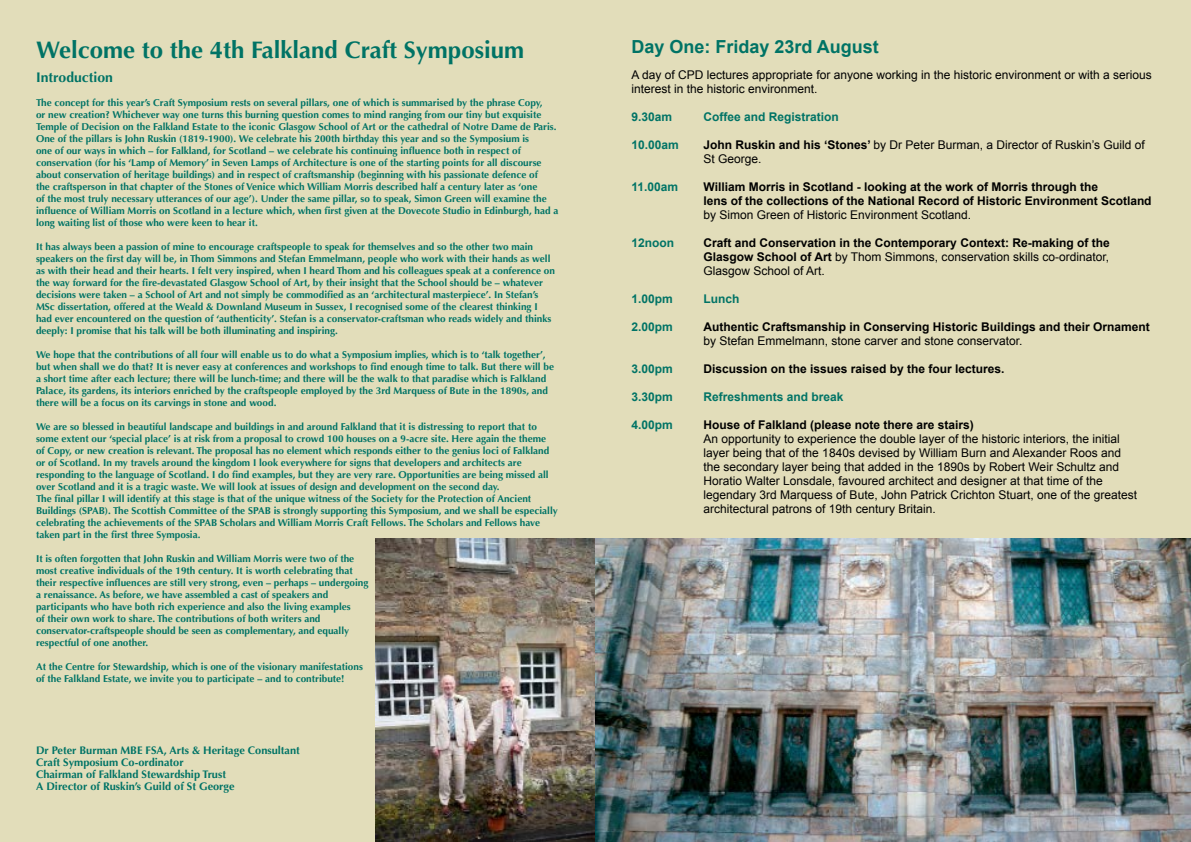
<style>
.page{position:relative;width:1191px;height:842px;background:#e2ddba}
.page>*{position:absolute;margin:0;border:0;box-sizing:border-box;transform-origin:0 0}
.t1{font:700 24px "Optima";color:#007365}
.t2{font:700 18px "Arial";color:#007365}
.t3{font:700 14px "Optima";color:#007365}
.t4{font:12px/14px "Arial";color:#000}
.t5{font:700 12px/14px "Arial";color:#000}
.t6{font:700 12px "Arial";color:#007365}
.t7{font:700 11px/12px "Optima";color:#007365}
.t8{font:700 10px/12px "Optima";color:#007365}
.s1{font-weight:700}
.s2{font-weight:400}
</style>
<div class="page">
<img style="left:375px;top:539px;width:816px;height:303px">
<h1 class="t1" style="left:36px;top:36px;width:489px">Welcome to the 4th Falkland Craft Symposium</h1>
<h3 class="t3" style="left:36px;top:69px;width:79px">Introduction</h3>
<p class="t8" style="left:36px;top:97px;width:524px">The concept for this year’s Craft Symposium rests on several pillars, one of which is summarised by the phrase Copy,<br>or new creation? Whichever way one turns this burning question comes to mind ranging from our tiny but exquisite Temple of Decision on the Falkland Estate to the iconic Glasgow School of Art or the cathedral of Notre Dame de Paris.<br>One of the pillars is John Ruskin (1819-1900). We celebrate his 200th birthday this year and so the Symposium is<br>one of our ways in which – for Falkland, for Scotland – we celebrate his continuing influence both in respect of conservation (for his ‘Lamp of Memory’ in Seven Lamps of Architecture is one of the starting points for all discourse about conservation of heritage buildings) and in respect of craftsmanship (beginning with his passionate defence of<br>the craftsperson in that chapter of the Stones of Venice which William Morris described half a century later as ‘one<br>of the most truly necessary utterances of our age’). Under the same pillar, so to speak, Simon Green will examine the influence of William Morris on Scotland in a lecture which, when first given at the Dovecote Studio in Edinburgh, had a long waiting list of those who were keen to hear it.</p>
<p class="t8" style="left:36px;top:241px;width:520px">It has always been a passion of mine to encourage craftspeople to speak for themselves and so the other two main speakers on the first day will be, in Thom Simmons and Stefan Emmelmann, people who work with their hands as well as with their head and their hearts. I felt very inspired, when I heard Thom and his colleagues speak at a conference on the way forward for the fire-devastated Glasgow School of Art, by their insight that the School should be – whatever decisions were taken – a School of Art and not simply be commodified as an ‘architectural masterpiece’. In Stefan’s MSc dissertation, offered at the Weald &amp; Downland Museum in Sussex, I recognised some of the clearest thinking I had ever encountered on the question of ‘authenticity’. Stefan is a conservator-craftsman who reads widely and thinks deeply: I promise that his talk will be both illuminating and inspiring.</p>
<p class="t8" style="left:36px;top:349px;width:519px">We hope that the contributions of all four will enable us to do what a Symposium implies, which is to ‘talk together’, but when shall we do that? It is never easy at conferences and workshops to find enough time to talk. But there will be a short time after each lecture; there will be lunch-time; and there will be the walk to that paradise which is Falkland Palace, its gardens, its interiors enriched by the craftspeople employed by the 3rd Marquess of Bute in the 1890s, and there will be a focus on its carvings in stone and wood.</p>
<p class="t8" style="left:36px;top:421px;width:523px">We are so blessed in beautiful landscape and buildings in and around Falkland that it is distressing to report that to some extent our ‘special place’ is at risk from a proposal to crowd 100 houses on a 9-acre site. Here again the theme<br>of Copy, or new creation is relevant. The proposal has no element which responds either to the genius loci of Falkland or of Scotland. In my travels around the kingdom I look everywhere for signs that developers and architects are responding to the language of Scotland. I do find examples, but they are very rare. Opportunities are being missed all over Scotland and it is a tragic waste. We will look at issues of design and development on the second day.<br>The final pillar I will identify at this stage is that of the unique witness of the Society for the Protection of Ancient Buildings (SPAB). The Scottish Committee of the SPAB is strongly supporting this Symposium, and we shall be especially celebrating the achievements of the SPAB Scholars and William Morris Craft Fellows. The Scholars and Fellows have taken part in the first three Symposia.</p>
<p class="t8" style="left:36px;top:553px;width:334px">It is often forgotten that John Ruskin and William Morris were two of the most creative individuals of the 19th century. It is worth celebrating that their respective influences are still very strong, even – perhaps – undergoing a renaissance. As before, we have assembled a cast of speakers and participants who have both rich experience and also the living examples<br>of their own work to share. The contributions of both writers and conservator-craftspeople should be seen as complementary, and equally respectful of one another.</p>
<p class="t8" style="left:36px;top:661px;width:328px">At the Centre for Stewardship, which is one of the visionary manifestations of the Falkland Estate, we invite you to participate – and to contribute!</p>
<p class="t7" style="left:36px;top:745px;width:265px">Dr Peter Burman MBE FSA, Arts &amp; Heritage Consultant Craft Symposium Co-ordinator<br>Chairman of Falkland Stewardship Trust<br>A Director of Ruskin’s Guild of St George</p>
<h2 class="t2" style="left:631px;top:34px;width:249px">Day One: Friday 23rd August</h2>
<p class="t4" style="left:631px;top:67px;width:522px">A day of CPD lectures appropriate for anyone working in the historic environment or with a serious interest in the historic environment.</p>
<p class="t6" style="left:631px;top:108px;width:42px">9.30am</p>
<p class="t6" style="left:703px;top:108px;width:137px">Coffee and Registration</p>
<p class="t6" style="left:631px;top:136px;width:49px">10.00am</p>
<p class="t4" style="left:703px;top:137px;width:443px"><span class="s1">John Ruskin and his ‘Stones’</span> by Dr Peter Burman, a Director of Ruskin’s Guild of<br>St George.</p>
<p class="t6" style="left:631px;top:178px;width:48px">11.00am</p>
<p class="t5" style="left:703px;top:180px;width:449px">William Morris in Scotland - looking at the work of Morris through the<br>lens of the collections of the National Record of Historic Environment Scotland</p>
<p class="t4" style="left:703px;top:207px;width:269px">by Simon Green of Historic Environment Scotland.</p>
<p class="t6" style="left:631px;top:234px;width:44px">12noon</p>
<p class="t5" style="left:703px;top:236px;width:408px;text-align:justify">Craft and Conservation in the Contemporary Context: Re-making of the Glasgow School of Art <span class="s2">by Thom Simmons, conservation skills co-ordinator, Glasgow School of Art.</span></p>
<p class="t6" style="left:631px;top:290px;width:43px">1.00pm</p>
<p class="t6" style="left:703px;top:290px;width:37px">Lunch</p>
<p class="t6" style="left:631px;top:318px;width:43px">2.00pm</p>
<p class="t5" style="left:703px;top:320px;width:448px">Authentic Craftsmanship in Conserving Historic Buildings and their Ornament</p>
<p class="t4" style="left:703px;top:333px;width:320px">by Stefan Emmelmann, stone carver and stone conservator.</p>
<p class="t6" style="left:631px;top:360px;width:43px">3.00pm</p>
<p class="t5" style="left:703px;top:362px;width:302px">Discussion on the issues raised by the four lectures.</p>
<p class="t6" style="left:631px;top:388px;width:43px">3.30pm</p>
<p class="t6" style="left:703px;top:388px;width:142px">Refreshments and break</p>
<p class="t6" style="left:631px;top:416px;width:43px">4.00pm</p>
<p class="t5" style="left:703px;top:418px;width:272px">House of Falkland (please note there are stairs)</p>
<p class="t4" style="left:703px;top:431px;width:435px">An opportunity to experience the double layer of the historic interiors, the initial layer being that of the 1840s devised by William Burn and Alexander Roos and the secondary layer being that added in the 1890s by Robert Weir Schultz and Horatio Walter Lonsdale, favoured architect and designer at that time of the legendary 3rd Marquess of Bute, John Patrick Crichton Stuart, one of the greatest architectural patrons of 19th century Britain.</p>
</div>
